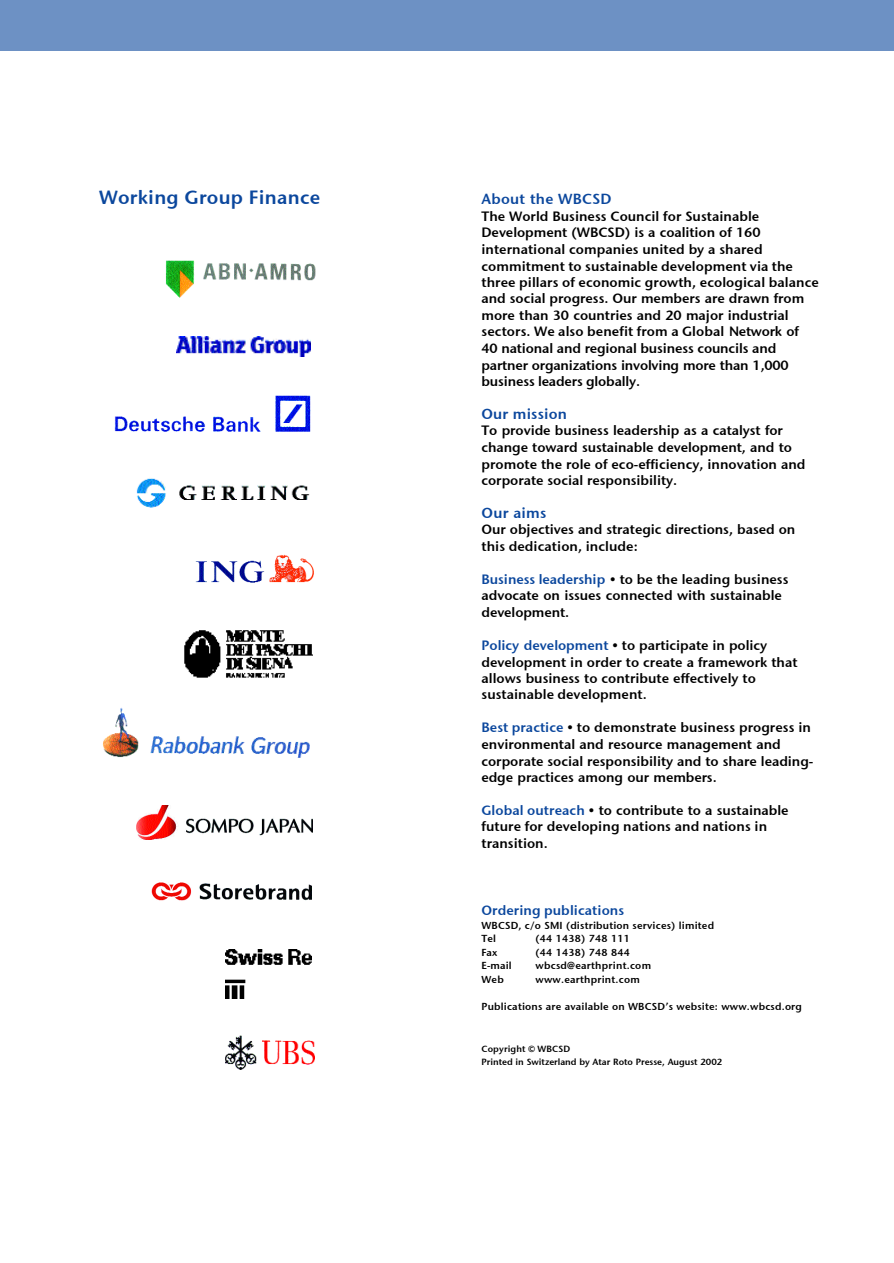
<style>
.page{position:relative;width:894px;height:1263px;background:#fff}
.page>*{position:absolute;margin:0;border:0;box-sizing:border-box;transform-origin:0 0}
.t1{font:19.2px "Stone Sans Sem ITCTT";letter-spacing:.015em;color:#0b479d}
.t2{font:14.7px "Stone Sans Sem ITCTT";letter-spacing:.02em;color:#0b479d}
.t3{font:13.5px/16.5px "Stone Sans Sem ITCTT";letter-spacing:-.005em;color:#000}
.t4{font:13.5px "Stone Sans Sem ITCTT";letter-spacing:.005em;color:#0b479d}
.t5{font:10.2px/13.5px "Stone Sans Sem ITCTT";letter-spacing:.015em;color:#000}
.t6{font:9px/13.5px "Stone Sans Sem ITCTT";letter-spacing:-.005em;color:#000}
.s1{color:#0b479d}
</style>
<div class="page">
<div style="left:0;top:0;width:893px;height:51px;background:#6d91c4"></div>
<img style="left:184px;top:630px;width:129px;height:48px">
<img style="left:165px;top:260px;width:151px;height:38px">
<img style="left:102px;top:708px;width:208px;height:50px">
<img style="left:152px;top:880px;width:160px;height:21px">
<img style="left:177px;top:336px;width:133px;height:20px">
<img style="left:114px;top:395px;width:197px;height:37px">
<img style="left:225px;top:949px;width:87px;height:50px">
<img style="left:136px;top:805px;width:177px;height:35px">
<img style="left:136px;top:478px;width:174px;height:30px">
<img style="left:195px;top:554px;width:119px;height:29px">
<img style="left:225px;top:1036px;width:90px;height:34px">
<h1 class="t1" style="left:99px;top:186px;width:223px">Working Group Finance</h1>
<p class="t2" style="left:482px;top:190px;width:132px">About the WBCSD</p>
<p class="t3" style="left:482px;top:208px;width:339px">The World Business Council for Sustainable Development (WBCSD) is a coalition of 160 international companies united by a shared commitment to sustainable development via the three pillars of economic growth, ecological balance and social progress. Our members are drawn from more than 30 countries and 20 major industrial sectors. We also benefit from a Global Network of<br>40 national and regional business councils and partner organizations involving more than 1,000 business leaders globally.</p>
<p class="t2" style="left:482px;top:405px;width:87px">Our mission</p>
<p class="t3" style="left:482px;top:422px;width:326px">To provide business leadership as a catalyst for change toward sustainable development, and to promote the role of eco-efficiency, innovation and corporate social responsibility.</p>
<p class="t2" style="left:482px;top:504px;width:66px">Our aims</p>
<p class="t3" style="left:482px;top:521px;width:315px">Our objectives and strategic directions, based on this dedication, include:</p>
<p class="t3" style="left:482px;top:570px;width:309px"><span class="s1">Business leadership</span> • to be the leading business advocate on issues connected with sustainable development.</p>
<p class="t3" style="left:482px;top:637px;width:318px"><span class="s1">Policy development</span> • to participate in policy development in order to create a framework that allows business to contribute effectively to sustainable development.</p>
<p class="t3" style="left:482px;top:719px;width:333px"><span class="s1">Best practice</span> • to demonstrate business progress in environmental and resource management and corporate social responsibility and to share leading&shy;edge practices among our members.</p>
<p class="t3" style="left:482px;top:802px;width:309px"><span class="s1">Global outreach</span> • to contribute to a sustainable future for developing nations and nations in transition.</p>
<p class="t4" style="left:482px;top:902px;width:144px">Ordering publications</p>
<p class="t5" style="left:482px;top:918px;width:234px">WBCSD, c/o SMI (distribution services) limited<br>Tel</p>
<p class="t5" style="left:536px;top:932px;width:96px">(44 1438) 748 111</p>
<p class="t5" style="left:482px;top:945px;width:17px">Fax</p>
<p class="t5" style="left:536px;top:945px;width:96px">(44 1438) 748 844</p>
<p class="t5" style="left:482px;top:959px;width:32px">E-mail</p>
<p class="t5" style="left:536px;top:959px;width:117px">wbcsd@earthprint.com</p>
<p class="t5" style="left:482px;top:972px;width:24px">Web</p>
<p class="t5" style="left:536px;top:972px;width:106px">www.earthprint.com</p>
<p class="t5" style="left:482px;top:999px;width:322px">Publications are available on WBCSD’s website: www.wbcsd.org</p>
<p class="t6" style="left:482px;top:1042px;width:242px">Copyright © WBCSD<br>Printed in Switzerland by Atar Roto Presse, August 2002</p>
</div>
